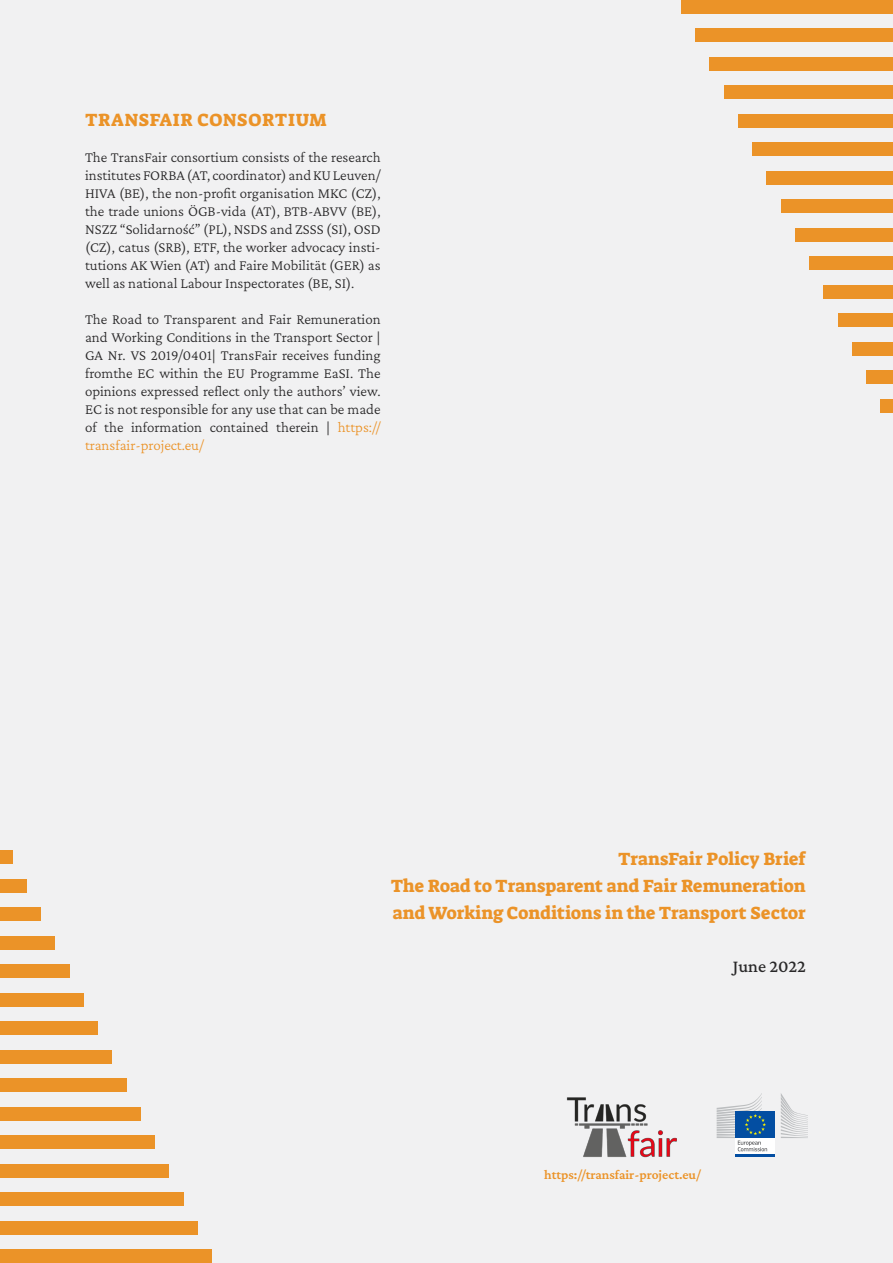
<style>
.page{position:relative;width:893px;height:1263px;background:#f1f1f2}
.page>*{position:absolute;margin:0;border:0;box-sizing:border-box;transform-origin:0 0}
.t1{font:18px/27px "Suez One";color:#eb9328;text-align:justify}
.t2{font:18px "Suez One";letter-spacing:.035em;color:#eb9328}
.t3{font:500 18px "Crimson Pro";color:#292829}
.t4{font:300 15px/18px "Crimson Pro";color:#292829;text-align:justify}
.t5{font:600 13.5px "Crimson Pro";color:#eb9328}
.s1{color:#eb9328}
</style>
<div class="page">
<div style="left:681px;top:0;width:212px;height:13px;background:#eb9328"></div>
<div style="left:696px;top:29px;width:197px;height:13px;background:#eb9328"></div>
<div style="left:710px;top:57px;width:183px;height:13px;background:#eb9328"></div>
<div style="left:724px;top:86px;width:169px;height:13px;background:#eb9328"></div>
<div style="left:738px;top:114px;width:155px;height:13px;background:#eb9328"></div>
<div style="left:753px;top:143px;width:140px;height:13px;background:#eb9328"></div>
<div style="left:767px;top:171px;width:126px;height:13px;background:#eb9328"></div>
<div style="left:781px;top:200px;width:112px;height:13px;background:#eb9328"></div>
<div style="left:795px;top:228px;width:98px;height:13px;background:#eb9328"></div>
<div style="left:810px;top:257px;width:83px;height:13px;background:#eb9328"></div>
<div style="left:824px;top:285px;width:69px;height:13px;background:#eb9328"></div>
<div style="left:838px;top:314px;width:55px;height:13px;background:#eb9328"></div>
<div style="left:852px;top:342px;width:41px;height:13px;background:#eb9328"></div>
<div style="left:867px;top:371px;width:26px;height:13px;background:#eb9328"></div>
<div style="left:881px;top:399px;width:12px;height:13px;background:#eb9328"></div>
<div style="left:0;top:1249px;width:212px;height:14px;background:#eb9328"></div>
<div style="left:0;top:1221px;width:197px;height:13px;background:#eb9328"></div>
<div style="left:0;top:1192px;width:183px;height:14px;background:#eb9328"></div>
<div style="left:0;top:1164px;width:169px;height:13px;background:#eb9328"></div>
<div style="left:0;top:1135px;width:155px;height:14px;background:#eb9328"></div>
<div style="left:0;top:1107px;width:140px;height:13px;background:#eb9328"></div>
<div style="left:0;top:1078px;width:126px;height:14px;background:#eb9328"></div>
<div style="left:0;top:1050px;width:112px;height:13px;background:#eb9328"></div>
<div style="left:0;top:1021px;width:98px;height:14px;background:#eb9328"></div>
<div style="left:0;top:993px;width:83px;height:13px;background:#eb9328"></div>
<div style="left:0;top:964px;width:69px;height:14px;background:#eb9328"></div>
<div style="left:0;top:936px;width:55px;height:13px;background:#eb9328"></div>
<div style="left:0;top:907px;width:41px;height:14px;background:#eb9328"></div>
<div style="left:0;top:879px;width:26px;height:13px;background:#eb9328"></div>
<div style="left:0;top:850px;width:12px;height:14px;background:#eb9328"></div>
<img style="left:566px;top:1097px;width:111px;height:61px">
<div style="left:735px;top:1137px;width:40px;height:18px;background:#fff"></div>
<div style="left:735px;top:1111px;width:40px;height:27px;background:#034ea2"></div>
<hr style="left:735px;top:1154px;width:40px;height:3px;background:#034ea2">
<svg style="left:781px;top:1093px;width:27px;height:45px"></svg>
<svg style="left:717px;top:1093px;width:50px;height:58px"></svg>
<p class="t2" style="left:85px;top:108px;width:243px">TransFair Consortium</p>
<p class="t4" style="left:85px;top:148px;width:297px">The TransFair consortium consists of the research institutes FORBA (AT, coordinator) and KU Leuven/ HIVA (BE), the non-profit organisation MKC (CZ), the trade unions ÖGB-vida (AT), BTB-ABVV (BE), NSZZ “Solidarność” (PL), NSDS and ZSSS (SI), OSD (CZ), catus (SRB), ETF, the worker advocacy insti&shy;tutions AK Wien (AT) and Faire Mobilität (GER) as well as national Labour Inspectorates (BE, SI).</p>
<p class="t4" style="left:85px;top:310px;width:297px">The Road to Transparent and Fair Remuneration and Working Conditions in the Transport Sector | GA Nr. VS 2019/0401| TransFair receives funding fromthe EC within the EU Programme EaSI. The opinions expressed reflect only the authors’ view.<br>EC is not responsible for any use that can be made of the information contained therein | <span class="s1">https:// transfair-project.eu/</span></p>
<p class="t1" style="left:391px;top:845px;width:417px;text-indent:227px">TransFair Policy Brief The Road to Transparent and Fair Remuneration and Working Conditions in the Transport Sector</p>
<p class="t3" style="left:733px;top:955px;width:74px">June 2022</p>
<p class="t5" style="left:544px;top:1166px;width:159px">https://transfair-project.eu/</p>
</div>
